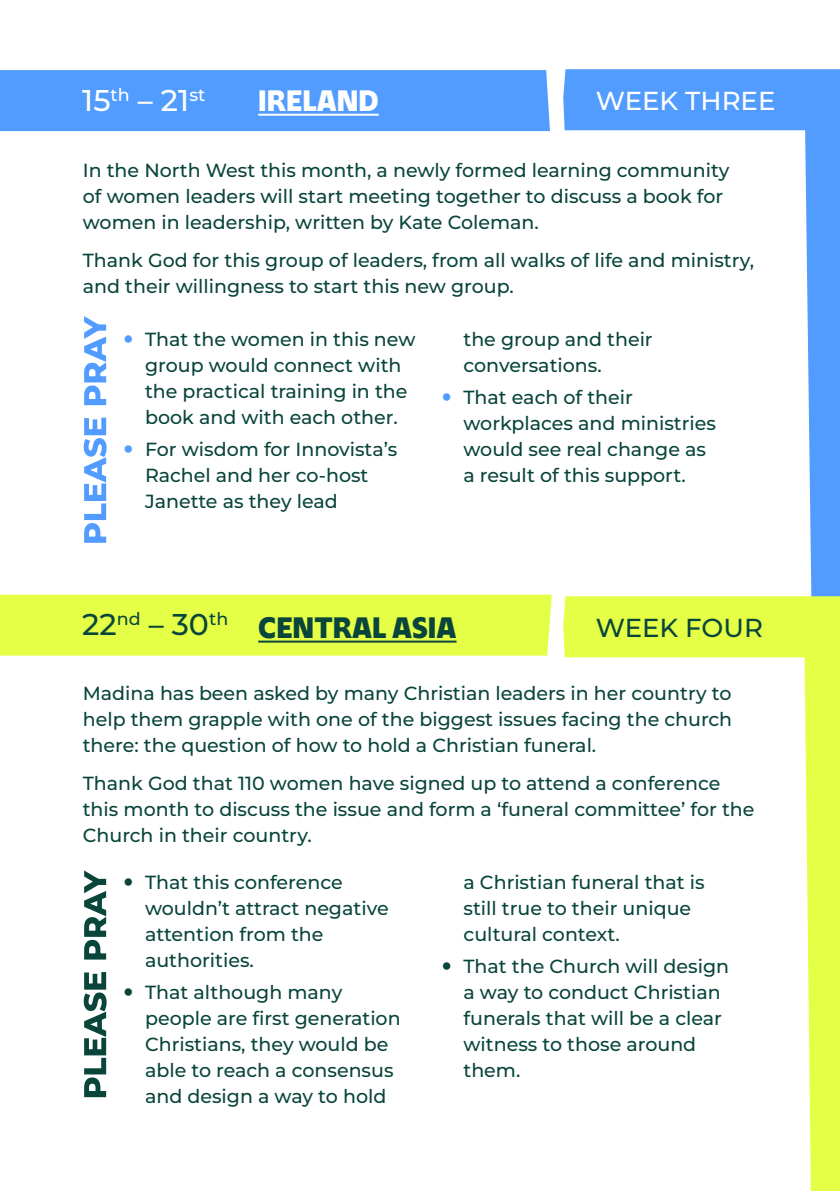
<style>
.page{position:relative;width:840px;height:1191px;background:#fff}
.page>*{position:absolute;margin:0;border:0;box-sizing:border-box;transform-origin:0 0}
.t1{font:30px "F37 Maulstick Bold Innovista";color:#09453b}
.t2{font:500 30px "Montserrat";color:#09453b}
.t3{font:500 30px "Montserrat";color:#fff}
.t4{font:30px "F37 Maulstick Bold Innovista";color:#fff}
.t5{font:500 26px "Montserrat";color:#fff}
.t6{font:500 26px "Montserrat";color:#09453b}
.t7{font:500 19px/26px "Montserrat";color:#09453b}
</style>
<div class="page">
<div style="left:0;top:70px;width:549px;height:61px;background:#529cff"></div>
<div style="left:0;top:594px;width:551px;height:61px;background:#e5ff46"></div>
<hr style="left:258px;top:114px;width:120px;height:2px;background:#fff">
<svg style="left:563px;top:69px;width:276px;height:1122px"></svg>
<svg style="left:84px;top:316px;width:22px;height:227px"></svg>
<svg style="left:84px;top:870px;width:22px;height:227px"></svg>
<hr style="left:258px;top:640px;width:198px;height:2px;background:#09453b">
<h1 class="t3" style="left:82px;top:80px;width:124px">15<sup>th</sup> – 21<sup>st</sup></h1>
<h1 class="t4" style="left:258px;top:77px;width:122px">IRELAND</h1>
<h2 class="t5" style="left:595px;top:83px;width:181px">WEEK THREE</h2>
<p class="t7" style="left:83px;top:157px;width:647px">In the North West this month, a newly formed learning community of women leaders will start meeting together to discuss a book for women in leadership, written by Kate Coleman.</p>
<p class="t7" style="left:83px;top:247px;width:672px">Thank God for this group of leaders, from all walks of life and ministry, and their willingness to start this new group.</p>
<p class="t7" style="left:145px;top:325px;width:272px">That the women in this new group would connect with the practical training in the book and with each other.</p>
<p class="t7" style="left:145px;top:435px;width:253px">For wisdom for Innovista’s<br>Rachel and her co-host<br>Janette as they lead</p>
<p class="t7" style="left:463px;top:325px;width:191px">the group and their conversations.</p>
<p class="t7" style="left:463px;top:383px;width:254px">That each of their workplaces and ministries would see real change as a result of this support.</p>
<h1 class="t2" style="left:82px;top:604px;width:148px">22<sup>nd</sup> – 30<sup>th</sup></h1>
<h2 class="t6" style="left:595px;top:610px;width:169px">WEEK FOUR</h2>
<h1 class="t1" style="left:258px;top:604px;width:200px">CENTRAL ASIA</h1>
<p class="t7" style="left:83px;top:679px;width:650px;text-align:justify">Madina has been asked by many Christian leaders in her country to help them grapple with one of the biggest issues facing the church there: the question of how to hold a Christian funeral.</p>
<p class="t7" style="left:83px;top:769px;width:673px">Thank God that 110 women have signed up to attend a conference this month to discuss the issue and form a ‘funeral committee’ for the<br>Church in their country.</p>
<p class="t7" style="left:145px;top:868px;width:245px">That this conference wouldn’t attract negative attention from the authorities.</p>
<p class="t7" style="left:145px;top:978px;width:257px">That although many people are first generation<br>Christians, they would be able to reach a consensus and design a way to hold</p>
<p class="t7" style="left:463px;top:868px;width:242px">a Christian funeral that is still true to their unique cultural context.</p>
<p class="t7" style="left:463px;top:952px;width:267px">That the Church will design a way to conduct Christian funerals that will be a clear witness to those around them.</p>
</div>
